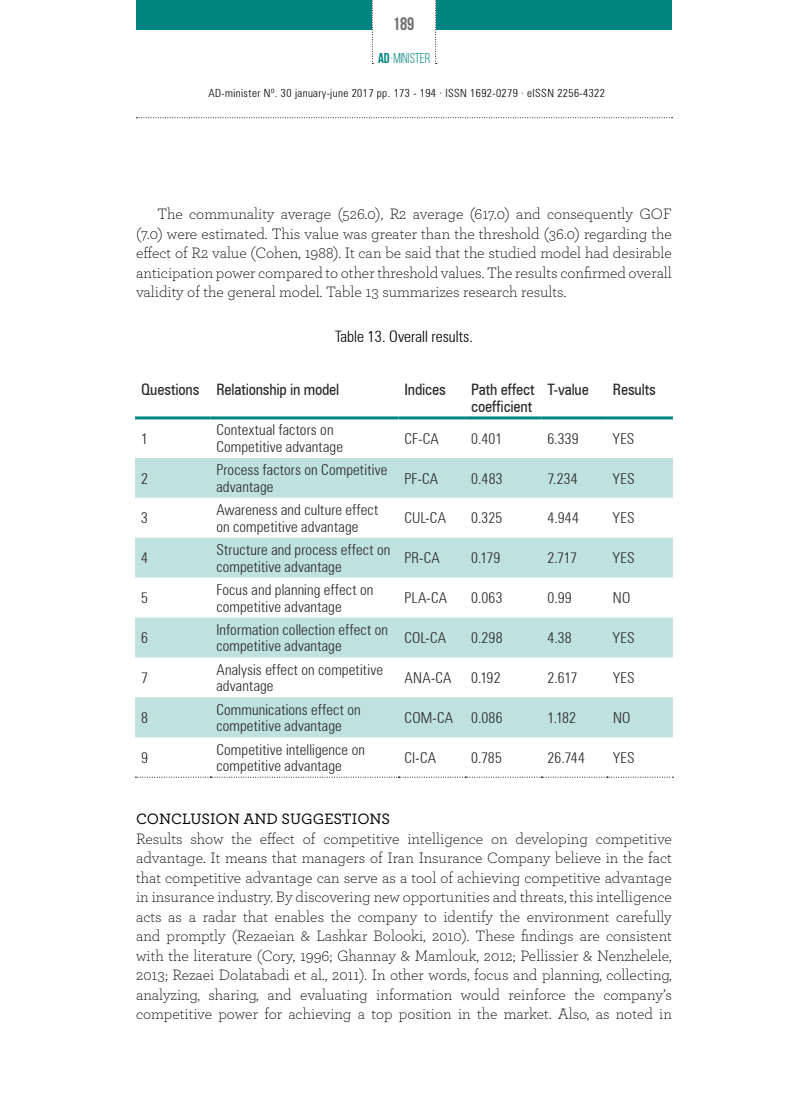
<style>
.page{position:relative;width:808px;height:1106px;background:#fff}
.page>*{position:absolute;margin:0;border:0;box-sizing:border-box;transform-origin:0 0}
.t1{font:700 18px "Bebas Neue";color:#706f6f}
.t2{font:300 15.75px/19.5px "Archer Pro";color:#000;text-align:justify}
.t3{font:condensed 15.75px/16.5px "Zurich BT";letter-spacing:-.01em;color:#282827}
.t4{font:500 15.75px "Archer Pro";color:#000}
.t5{font:300 condensed 15.75px "Zurich BT";color:#000}
.t6{font:300 condensed 15px/16.5px "Zurich BT";letter-spacing:.01em;color:#282827}
.t7{font:14.25px "Bebas Neue";color:#008581}
.t8{font:300 condensed 11.25px "Zurich BT";letter-spacing:.035em;color:#000}
.s1{font-weight:700}
.s2{font-weight:300}
</style>
<div class="page">
<svg style="left:136px;top:117px;width:536px;height:1px"></svg>
<div style="left:136px;top:0;width:236px;height:30px;background:#008581"></div>
<svg style="left:435px;top:0;width:2px;height:64px"></svg>
<svg style="left:372px;top:0;width:1px;height:64px"></svg>
<div style="left:436px;top:0;width:236px;height:30px;background:#008581"></div>
<svg style="left:135px;top:458px;width:538px;height:279px;fill:#bfe1e0"></svg>
<svg style="left:135px;top:776px;width:538px;height:1px"></svg>
<hr style="left:135px;top:416px;width:75px;height:3px;background:#008581">
<hr style="left:210px;top:416px;width:188px;height:3px;background:#008581">
<hr style="left:398px;top:416px;width:67px;height:3px;background:#008581">
<hr style="left:465px;top:416px;width:76px;height:3px;background:#008581">
<hr style="left:541px;top:416px;width:66px;height:3px;background:#008581">
<hr style="left:607px;top:416px;width:66px;height:3px;background:#008581">
<p class="t1" style="left:393px;top:14px;width:23px">189</p>
<p class="t7" style="left:378px;top:51px;width:54px"><span class="s1">AD</span><span class="s2">-</span>MINISTER</p>
<p class="t8" style="left:209px;top:86px;width:398px">AD-minister Nº. 30 january-june 2017 pp. 173 - 194 · ISSN 1692-0279 · eISSN 2256-4322</p>
<p class="t2" style="left:136px;top:204px;width:537px;text-indent:21px">The communality average (526.0), R2 average (617.0) and consequently GOF (7.0) were estimated. This value was greater than the threshold (36.0) regarding the effect of R2 value (Cohen, 1988). It can be said that the studied model had desirable anticipation power compared to other threshold values. The results confirmed overall validity of the general model. Table 13 summarizes research results.</p>
<p class="t5" style="left:335px;top:327px;width:139px">Table 13. Overall results.</p>
<p class="t3" style="left:141px;top:381px;width:200px">Questions Relationship in model</p>
<p class="t3" style="left:404px;top:381px;width:43px">Indices</p>
<p class="t3" style="left:471px;top:381px;width:65px">Path effect coefficient</p>
<p class="t3" style="left:547px;top:381px;width:43px">T-value</p>
<p class="t3" style="left:613px;top:381px;width:45px">Results</p>
<p class="t6" style="left:141px;top:430px;width:8px">1</p>
<p class="t6" style="left:216px;top:421px;width:128px">Contextual factors on<br>Competitive advantage</p>
<p class="t6" style="left:404px;top:430px;width:36px">CF-CA</p>
<p class="t6" style="left:471px;top:430px;width:33px">0.401</p>
<p class="t6" style="left:547px;top:430px;width:33px">6.339</p>
<p class="t6" style="left:613px;top:430px;width:23px">YES</p>
<p class="t6" style="left:141px;top:470px;width:8px">2</p>
<p class="t6" style="left:216px;top:461px;width:173px">Process factors on Competitive advantage</p>
<p class="t6" style="left:404px;top:470px;width:35px">PF-CA</p>
<p class="t6" style="left:471px;top:470px;width:33px">0.483</p>
<p class="t6" style="left:547px;top:470px;width:32px">7.234</p>
<p class="t6" style="left:613px;top:470px;width:23px">YES</p>
<p class="t6" style="left:141px;top:510px;width:8px">3</p>
<p class="t6" style="left:216px;top:501px;width:163px">Awareness and culture effect on competitive advantage</p>
<p class="t6" style="left:404px;top:510px;width:43px">CUL-CA</p>
<p class="t6" style="left:471px;top:510px;width:33px">0.325</p>
<p class="t6" style="left:547px;top:510px;width:33px">4.944</p>
<p class="t6" style="left:613px;top:510px;width:23px">YES</p>
<p class="t6" style="left:141px;top:549px;width:8px">4</p>
<p class="t6" style="left:216px;top:541px;width:176px">Structure and process effect on competitive advantage</p>
<p class="t6" style="left:404px;top:549px;width:37px">PR-CA</p>
<p class="t6" style="left:471px;top:549px;width:31px">0.179</p>
<p class="t6" style="left:547px;top:549px;width:31px">2.717</p>
<p class="t6" style="left:613px;top:549px;width:23px">YES</p>
<p class="t6" style="left:141px;top:589px;width:8px">5</p>
<p class="t6" style="left:216px;top:581px;width:158px">Focus and planning effect on competitive advantage</p>
<p class="t6" style="left:405px;top:589px;width:44px">PLA-CA</p>
<p class="t6" style="left:471px;top:589px;width:33px">0.063</p>
<p class="t6" style="left:547px;top:589px;width:26px">0.99</p>
<p class="t6" style="left:613px;top:589px;width:19px">NO</p>
<p class="t6" style="left:141px;top:629px;width:8px">6</p>
<p class="t6" style="left:216px;top:621px;width:173px">Information collection effect on competitive advantage</p>
<p class="t6" style="left:405px;top:629px;width:43px">COL-CA</p>
<p class="t6" style="left:471px;top:629px;width:33px">0.298</p>
<p class="t6" style="left:547px;top:629px;width:26px">4.38</p>
<p class="t6" style="left:613px;top:629px;width:23px">YES</p>
<p class="t6" style="left:141px;top:669px;width:8px">7</p>
<p class="t6" style="left:216px;top:661px;width:168px">Analysis effect on competitive advantage</p>
<p class="t6" style="left:405px;top:669px;width:49px">ANA-CA</p>
<p class="t6" style="left:471px;top:669px;width:31px">0.192</p>
<p class="t6" style="left:547px;top:669px;width:31px">2.617</p>
<p class="t6" style="left:613px;top:669px;width:23px">YES</p>
<p class="t6" style="left:141px;top:709px;width:8px">8</p>
<p class="t6" style="left:216px;top:701px;width:146px">Communications effect on competitive advantage</p>
<p class="t6" style="left:405px;top:709px;width:99px">COM-CA 0.086</p>
<p class="t6" style="left:547px;top:709px;width:30px">1.182</p>
<p class="t6" style="left:613px;top:709px;width:19px">NO</p>
<p class="t6" style="left:141px;top:749px;width:8px">9</p>
<p class="t6" style="left:216px;top:741px;width:150px">Competitive intelligence on competitive advantage</p>
<p class="t6" style="left:405px;top:749px;width:33px">CI-CA</p>
<p class="t6" style="left:471px;top:749px;width:32px">0.785</p>
<p class="t6" style="left:547px;top:749px;width:39px">26.744</p>
<p class="t6" style="left:613px;top:749px;width:23px">YES</p>
<p class="t4" style="left:136px;top:807px;width:256px">CONCLUSION AND SUGGESTIONS</p>
<p class="t2" style="left:136px;top:828px;width:537px">Results show the effect of competitive intelligence on developing competitive advantage. It means that managers of Iran Insurance Company believe in the fact that competitive advantage can serve as a tool of achieving competitive advantage in insurance industry. By discovering new opportunities and threats, this intelligence acts as a radar that enables the company to identify the environment carefully and promptly (Rezaeian &amp; Lashkar Bolooki, 2010). These findings are consistent with the literature (Cory, 1996; Ghannay &amp; Mamlouk, 2012; Pellissier &amp; Nenzhelele, 2013; Rezaei Dolatabadi et al., 2011). In other words, focus and planning, collecting, analyzing, sharing, and evaluating information would reinforce the company’s competitive power for achieving a top position in the market. Also, as noted in</p>
</div>
